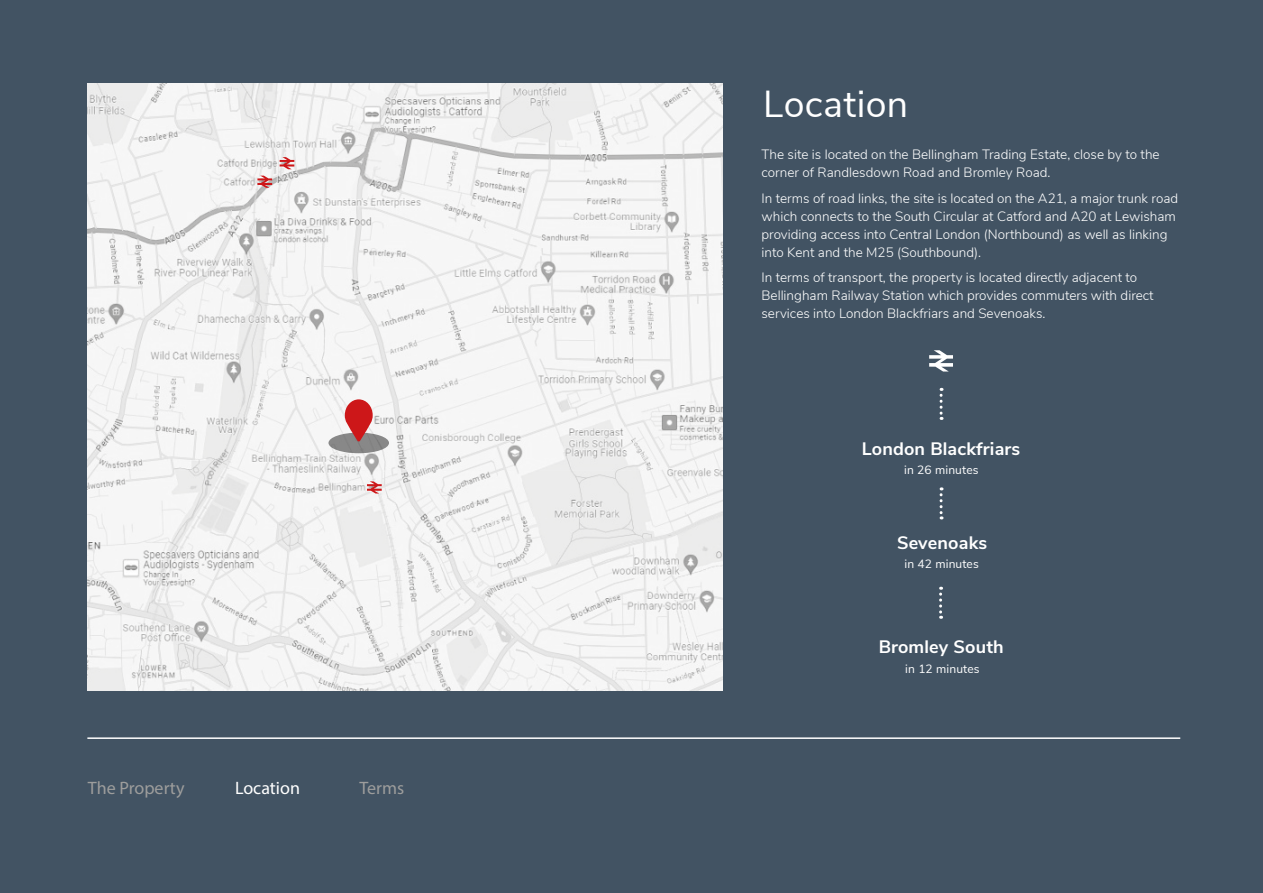
<style>
.page{position:relative;width:1263px;height:893px;background:#425363}
.page>*{position:absolute;margin:0;border:0;box-sizing:border-box;transform-origin:0 0}
.t1{font:37.5px "Nunito Sans";letter-spacing:.01em;color:#fff}
.t2{font:700 18px "Nunito Sans";letter-spacing:.01em;color:#fff}
.t3{font:18px "Myriad Pro";color:#9d9d9c}
.t4{font:18px "Myriad Pro";color:#fff}
.t5{font:300 13.5px/18px "Nunito Sans";color:#fff}
.t6{font:12px "Nunito Sans";letter-spacing:.01em;color:#fff}
</style>
<div class="page">
<img style="left:88px;top:83px;width:634px;height:608px">
<div style="left:328px;top:433px;width:61px;height:20px;background:#888;border-radius:50%"></div>
<svg style="left:345px;top:399px;width:28px;height:43px"></svg>
<svg style="left:367px;top:481px;width:15px;height:12px"></svg>
<hr style="left:87px;top:737px;width:1093px;height:2px;background:#fff">
<svg style="left:257px;top:176px;width:15px;height:12px"></svg>
<svg style="left:280px;top:157px;width:14px;height:12px"></svg>
<svg style="left:929px;top:350px;width:24px;height:22px"></svg>
<svg style="left:939px;top:388px;width:3px;height:32px"></svg>
<svg style="left:939px;top:487px;width:3px;height:32px"></svg>
<svg style="left:939px;top:587px;width:3px;height:32px"></svg>
<h2 class="t3" style="left:88px;top:777px;width:98px">The Property</h2>
<h2 class="t4" style="left:235px;top:777px;width:66px">Location</h2>
<h2 class="t3" style="left:359px;top:777px;width:46px">Terms</h2>
<h1 class="t1" style="left:763px;top:76px;width:147px">Location</h1>
<p class="t5" style="left:761px;top:145px;width:400px">The site is located on the Bellingham Trading Estate, close by to the corner of Randlesdown Road and Bromley Road.</p>
<p class="t5" style="left:761px;top:188px;width:418px">In terms of road links, the site is located on the A21, a major trunk road which connects to the South Circular at Catford and A20 at Lewisham providing access into Central London (Northbound) as well as linking into Kent and the M25 (Southbound).</p>
<p class="t5" style="left:761px;top:268px;width:394px">In terms of transport, the property is located directly adjacent to<br>Bellingham Railway Station which provides commuters with direct services into London Blackfriars and Sevenoaks.</p>
<h2 class="t2" style="left:862px;top:435px;width:160px">London Blackfriars</h2>
<p class="t6" style="left:904px;top:461px;width:76px">in 26 minutes</p>
<h2 class="t2" style="left:897px;top:530px;width:92px">Sevenoaks</h2>
<p class="t6" style="left:904px;top:555px;width:76px">in 42 minutes</p>
<h2 class="t2" style="left:879px;top:634px;width:126px">Bromley South</h2>
<p class="t6" style="left:905px;top:660px;width:76px">in 12 minutes</p>
</div>
